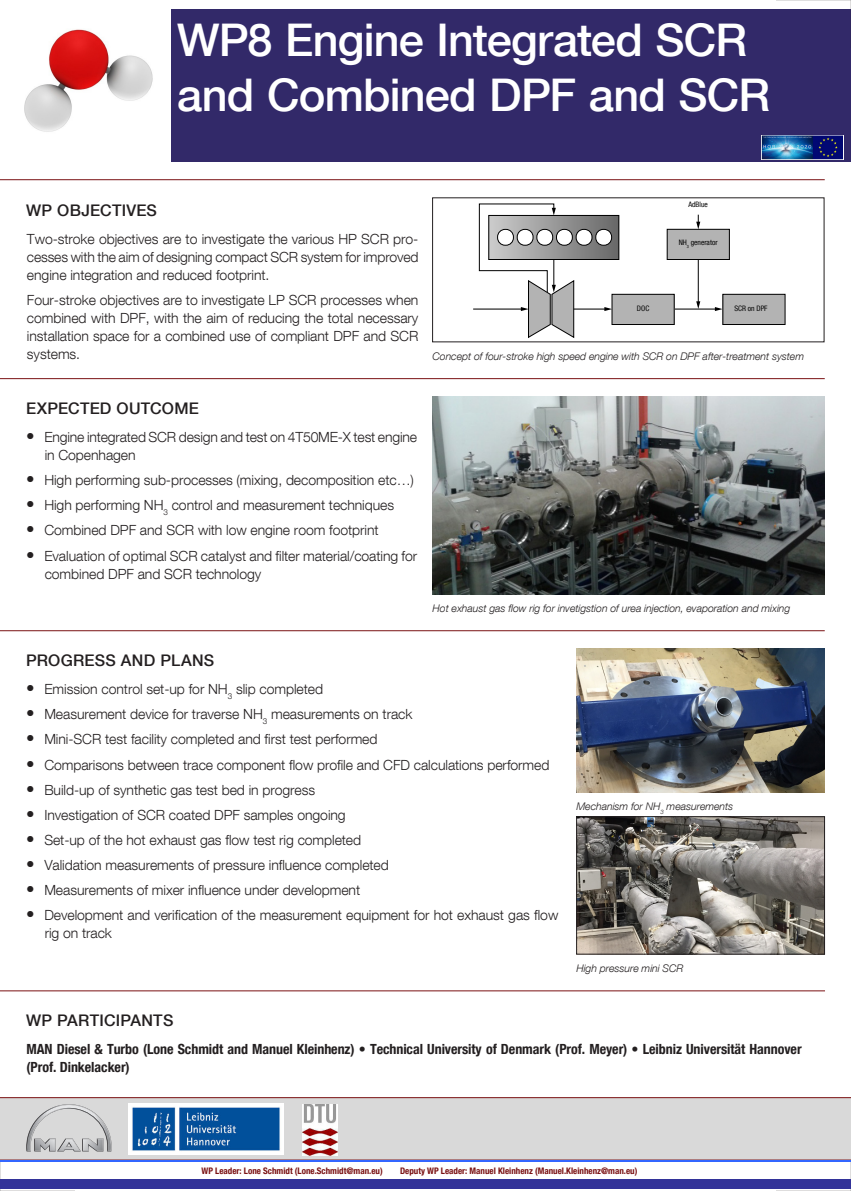
<style>
.page{position:relative;width:851px;height:1191px;background:#fff}
.page>*{position:absolute;margin:0;border:0;box-sizing:border-box;transform-origin:0 0}
.t1{font:500 45px/55px "MAN Helvetica Neue 65";letter-spacing:-.02em;color:#fff}
.t2{font:500 16px "MAN Helvetica Neue 65";letter-spacing:.015em;color:#231f20}
.Copytext{font:300 14px/18px "MAN Helvetica Neue 45";letter-spacing:-.005em;color:#231f20}
.Participants{font:14px/18px "MAN Helvetica Neue 77 Bold Cond";letter-spacing:-.005em;color:#231f20}
.Image_Caption{font:10.5px "MAN Helvetica Neue 46 Light Ita";letter-spacing:-.005em;color:#231f20}
.new_kontact{font:9px "MAN Helvetica Neue 77 Bold Cond";color:#7a1113}
.t3{font:7.5px "MAN Helvetica Neue 57 Cond";color:#000}
.s1{font-size:17px}
</style>
<div class="page">
<div style="left:171px;top:9px;width:679px;height:153px;background:#322969"></div>
<img style="left:24px;top:29px;width:129px;height:103px">
<img style="left:761px;top:136px;width:82px;height:24px">
<hr style="left:850px;top:0;width:1px;height:48px;background:#231f20">
<hr style="left:775px;top:0;width:75px;height:1px;background:#231f20">
<hr style="left:0;top:1142px;width:1px;height:49px;background:#231f20">
<hr style="left:0;top:1190px;width:75px;height:1px;background:#231f20">
<hr style="left:850px;top:1142px;width:1px;height:49px;background:#231f20">
<hr style="left:775px;top:1190px;width:75px;height:1px;background:#231f20">
<svg style="left:0;top:1097px;width:850px;height:63px;background:#d6d2d2"></svg>
<div style="left:0;top:1179px;width:850px;height:10px;background:#339"></div>
<hr style="left:0;top:1160px;width:850px;height:1px;background:#36f">
<svg style="left:26px;top:1104px;width:86px;height:47px;background:#c8c9c9"></svg>
<hr style="left:0;top:179px;width:824px;height:1px;background:#7a1113">
<hr style="left:0;top:378px;width:824px;height:1px;background:#7a1113">
<hr style="left:0;top:630px;width:824px;height:1px;background:#7a1113">
<hr style="left:0;top:990px;width:824px;height:1px;background:#7a1113">
<hr style="left:473px;top:308px;width:49px;height:1px;background:#000">
<hr style="left:556px;top:308px;width:49px;height:1px;background:#000">
<svg style="left:604px;top:307px;width:7px;height:4px"></svg>
<hr style="left:667px;top:308px;width:49px;height:1px;background:#000">
<svg style="left:714px;top:307px;width:8px;height:4px"></svg>
<svg style="left:696px;top:215px;width:4px;height:14px"></svg>
<hr style="left:697px;top:259px;width:1px;height:44px;background:#000">
<svg style="left:696px;top:301px;width:4px;height:8px"></svg>
<svg style="left:574px;top:217px;width:43px;height:41px"></svg>
<div style="left:488px;top:215px;width:131px;height:45px;border:1px solid #000"></div>
<div style="left:667px;top:229px;width:62px;height:30px;background:#b3b3b3"></div>
<div style="left:666px;top:229px;width:63px;height:31px;border:1px solid #000"></div>
<div style="left:612px;top:294px;width:62px;height:30px;background:#b3b3b3"></div>
<div style="left:611px;top:294px;width:63px;height:31px;border:1px solid #000"></div>
<svg style="left:478px;top:203px;width:96px;height:135px"></svg>
<div style="left:722px;top:294px;width:63px;height:30px;background:#b3b3b3"></div>
<div style="left:722px;top:294px;width:63px;height:31px;border:1px solid #000"></div>
<div style="left:497px;top:229px;width:16px;height:16px;background:#fff;border-radius:7px"></div>
<div style="left:497px;top:229px;width:16px;height:16px;border:1px solid #000;border-radius:7px"></div>
<div style="left:517px;top:229px;width:16px;height:16px;background:#fff;border-radius:7px"></div>
<div style="left:517px;top:229px;width:16px;height:16px;border:1px solid #000;border-radius:7px"></div>
<div style="left:536px;top:229px;width:16px;height:16px;background:#fff;border-radius:7px"></div>
<div style="left:536px;top:229px;width:17px;height:16px;border:1px solid #000;border-radius:7px"></div>
<div style="left:556px;top:229px;width:16px;height:16px;background:#fff;border-radius:7px"></div>
<div style="left:556px;top:229px;width:16px;height:16px;border:1px solid #000;border-radius:7px"></div>
<div style="left:576px;top:229px;width:16px;height:16px;background:#fff;border-radius:7px"></div>
<div style="left:575px;top:229px;width:17px;height:16px;border:1px solid #000;border-radius:7px"></div>
<div style="left:595px;top:229px;width:16px;height:16px;background:#fff;border-radius:7px"></div>
<div style="left:595px;top:229px;width:17px;height:16px;border:1px solid #000;border-radius:7px"></div>
<img style="left:432px;top:396px;width:392px;height:198px">
<img style="left:578px;top:818px;width:244px;height:134px">
<div style="left:576px;top:816px;width:248px;height:138px;border:1px solid #231f20"></div>
<img style="left:128px;top:1103px;width:156px;height:51px">
<img style="left:302px;top:1104px;width:35px;height:51px">
<img style="left:576px;top:648px;width:248px;height:144px">
<h2 class="t1" style="left:177px;top:12px;width:594px">WP8 Engine Integrated SCR and Combined DPF and SCR</h2>
<h3 class="t2" style="left:26px;top:201px;width:132px">WP OBJECTIVES</h3>
<p class="t3" style="left:688px;top:200px;width:21px">AdBlue</p>
<p class="Copytext" style="left:27px;top:230px;width:393px;text-align:justify">Two-stroke objectives are to investigate the various HP SCR pro&shy;cesses with the aim of designing compact SCR system for improved engine integration and reduced footprint.</p>
<p class="Copytext" style="left:27px;top:291px;width:393px;text-align:justify">Four-stroke objectives are to investigate LP SCR processes when combined with DPF, with the aim of reducing the total necessary installation space for a combined use of compliant DPF and SCR systems.</p>
<p class="t3" style="left:678px;top:238px;width:40px">NH<sub>3</sub> generator</p>
<p class="t3" style="left:637px;top:304px;width:14px">DOC</p>
<p class="t3" style="left:734px;top:304px;width:35px">SCR on DPF</p>
<p class="Image_Caption" style="left:432px;top:350px;width:373px">Concept of four-stroke high speed engine with SCR on DPF after-treatment system</p>
<h3 class="t2" style="left:26px;top:399px;width:174px">EXPECTED OUTCOME</h3>
<p class="Copytext" style="left:45px;top:428px;width:374px;text-indent:-18px"><span class="s1">•</span> Engine integrated SCR design and test on 4T50ME-X test engine in Copenhagen</p>
<p class="Copytext" style="left:26px;top:471px;width:389px"><span class="s1">•</span> High performing sub-processes (mixing, decomposition etc…)</p>
<p class="Copytext" style="left:26px;top:496px;width:369px"><span class="s1">•</span> High performing NH<sub>3</sub> control and measurement techniques</p>
<p class="Copytext" style="left:26px;top:521px;width:354px"><span class="s1">•</span> Combined DPF and SCR with low engine room footprint</p>
<p class="Copytext" style="left:45px;top:546px;width:374px;text-indent:-18px"><span class="s1">•</span> Evaluation of optimal SCR catalyst and filter material/coating for combined DPF and SCR technology</p>
<p class="Image_Caption" style="left:432px;top:602px;width:359px">Hot exhaust gas flow rig for invetigstion of urea injection, evaporation and mixing</p>
<h3 class="t2" style="left:26px;top:651px;width:189px">PROGRESS AND PLANS</h3>
<p class="Copytext" style="left:26px;top:680px;width:298px"><span class="s1">•</span> Emission control set-up for NH<sub>3</sub> slip completed</p>
<p class="Copytext" style="left:26px;top:705px;width:387px"><span class="s1">•</span> Measurement device for traverse NH<sub>3</sub> measurements on track</p>
<p class="Copytext" style="left:26px;top:730px;width:353px"><span class="s1">•</span> Mini-SCR test facility completed and first test performed</p>
<p class="Copytext" style="left:26px;top:755px;width:524px"><span class="s1">•</span> Comparisons between trace component flow profile and CFD calculations performed</p>
<p class="Copytext" style="left:26px;top:780px;width:290px"><span class="s1">•</span> Build-up of synthetic gas test bed in progress</p>
<p class="Copytext" style="left:26px;top:805px;width:321px"><span class="s1">•</span> Investigation of SCR coated DPF samples ongoing</p>
<p class="Copytext" style="left:26px;top:830px;width:336px"><span class="s1">•</span> Set-up of the hot exhaust gas flow test rig completed</p>
<p class="Copytext" style="left:26px;top:855px;width:364px"><span class="s1">•</span> Validation measurements of pressure influence completed</p>
<p class="Copytext" style="left:26px;top:880px;width:335px"><span class="s1">•</span> Measurements of mixer influence under development</p>
<p class="Copytext" style="left:45px;top:906px;width:515px;text-indent:-18px"><span class="s1">•</span> Development and verification of the measurement equipment for hot exhaust gas flow rig on track</p>
<h3 class="t2" style="left:26px;top:1011px;width:149px">WP PARTICIPANTS</h3>
<p class="Image_Caption" style="left:576px;top:800px;width:158px">Mechanism for NH<sub>3</sub> measurements</p>
<p class="Image_Caption" style="left:576px;top:962px;width:108px">High pressure mini SCR</p>
<p class="Participants" style="left:27px;top:1040px;width:776px">MAN Diesel &amp; Turbo (Lone Schmidt and Manuel Kleinhenz) • Technical University of Denmark (Prof. Meyer) • Leibniz Universität Hannover (Prof. Dinkelacker)</p>
<p class="new_kontact" style="left:201px;top:1165px;width:183px">WP Leader: Lone Schmidt (Lone.Schmidt@man.eu)</p>
<p class="new_kontact" style="left:400px;top:1165px;width:239px">Deputy WP Leader: Manuel Kleinhenz (Manuel.Kleinhenz@man.eu)</p>
</div>
